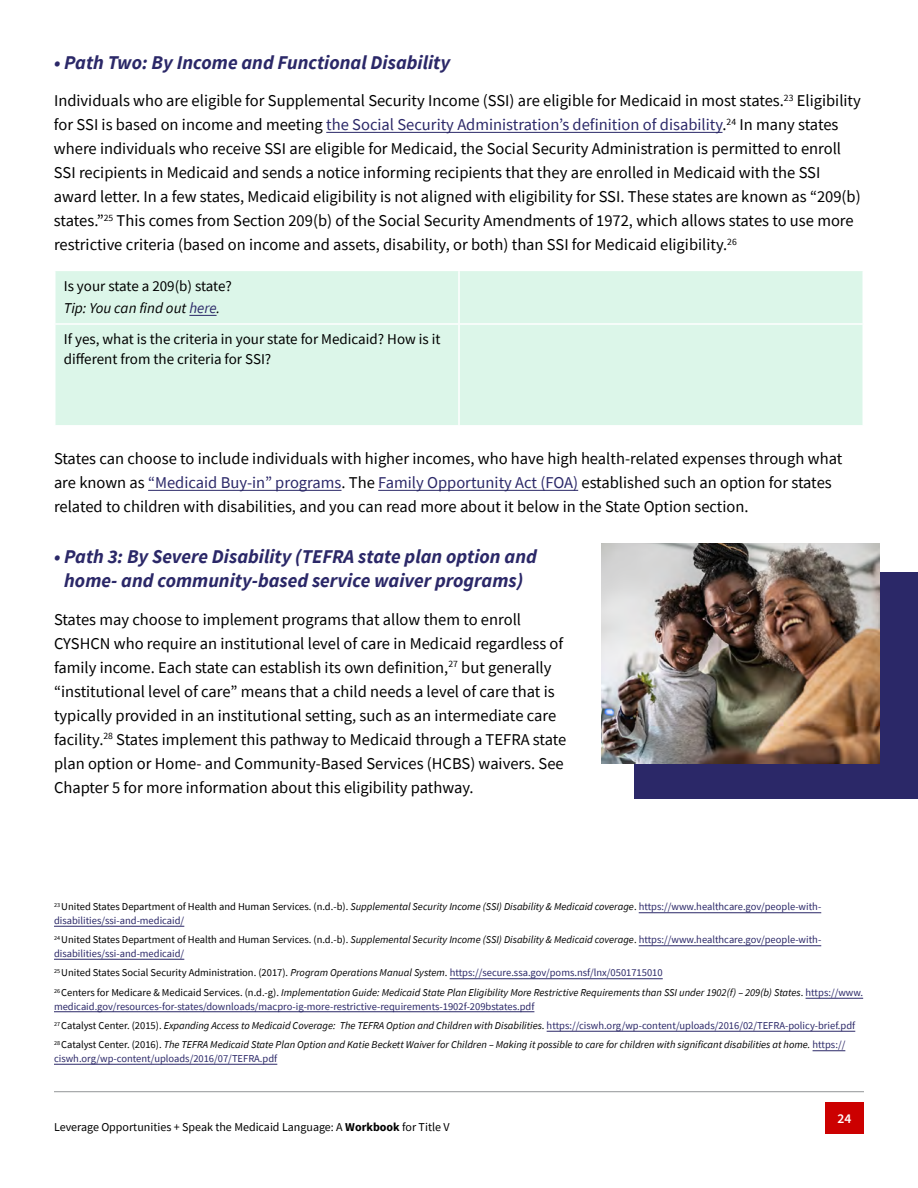
<style>
.page{position:relative;width:918px;height:1188px;background:#fff}
.page>*{position:absolute;margin:0;border:0;box-sizing:border-box;transform-origin:0 0}
.t1{font:italic 700 19.5px/24px "Source Sans Pro";color:#2b2868;text-align:center}
.Body_text{font:16.5px/24px "Source Sans Pro";color:#000}
.Question_text{font:15px/19.5px "Source Sans Pro";color:#000}
.Question_text-2{font:italic 15px "Source Sans Pro";color:#000}
.t2{font:600 13.5px "Source Sans Pro";color:#fff}
.t3{font:12px "Source Sans Pro";color:#000}
.Footnote{font:10.5px/13.5px "Source Sans Pro";color:#2b2868}
.Footnote-2{font:italic 10.5px/13.5px "Source Sans Pro";color:#000}
.Footnote-3{font:10.5px "Source Sans Pro";color:#000}
.s1{color:#2b2868}
.s2{color:#000}
.s3{font-style:italic;color:#000}
.s4{font-style:italic}
.s5{font-style:normal}
.s6{font-style:normal;color:#2b2868}
.s7{font-weight:700}
</style>
<div class="page">
<div style="left:825px;top:1103px;width:39px;height:31px;background:#c00"></div>
<hr style="left:54px;top:1091px;width:810px;height:1px;background:#939598">
<hr style="left:326px;top:132px;width:397px;height:1px;background:#2b2868">
<hr style="left:148px;top:490px;width:194px;height:1px;background:#2b2868">
<hr style="left:378px;top:490px;width:200px;height:1px;background:#2b2868">
<div style="left:56px;top:271px;width:806px;height:154px;background:#dcf6e9"></div>
<hr style="left:458px;top:271px;width:2px;height:52px;background:#fff">
<hr style="left:54px;top:323px;width:405px;height:2px;background:#fff">
<hr style="left:459px;top:323px;width:405px;height:2px;background:#fff">
<hr style="left:458px;top:325px;width:2px;height:100px;background:#fff">
<svg style="left:189px;top:315px;width:28px;height:1px"></svg>
<hr style="left:639px;top:912px;width:182px;height:1px;background:#2b2868">
<hr style="left:54px;top:926px;width:130px;height:1px;background:#2b2868">
<hr style="left:639px;top:945px;width:182px;height:1px;background:#2b2868">
<hr style="left:54px;top:959px;width:130px;height:1px;background:#2b2868">
<hr style="left:450px;top:978px;width:213px;height:1px;background:#2b2868">
<hr style="left:806px;top:998px;width:57px;height:1px;background:#2b2868">
<hr style="left:54px;top:1011px;width:480px;height:1px;background:#2b2868">
<hr style="left:547px;top:1031px;width:308px;height:1px;background:#2b2868">
<hr style="left:813px;top:1050px;width:32px;height:1px;background:#2b2868">
<hr style="left:54px;top:1064px;width:223px;height:1px;background:#2b2868">
<div style="left:634px;top:572px;width:284px;height:227px;background:#2b2868"></div>
<img style="left:602px;top:543px;width:277px;height:220px">
<h2 class="t1" style="left:54px;top:50px;width:398px">• Path Two: By Income and Functional Disability</h2>
<p class="Body_text" style="left:54px;top:89px;width:808px">Individuals who are eligible for Supplemental Security Income (SSI) are eligible for Medicaid in most states.<sup>23</sup> Eligibility for SSI is based on income and meeting <span class="s1">the Social Security Administration’s definition of disability</span>.<sup>24</sup> In many states where individuals who receive SSI are eligible for Medicaid, the Social Security Administration is permitted to enroll SSI recipients in Medicaid and sends a notice informing recipients that they are enrolled in Medicaid with the SSI award letter. In a few states, Medicaid eligibility is not aligned with eligibility for SSI. These states are known as “209(b) states.”<sup>25</sup> This comes from Section 209(b) of the Social Security Amendments of 1972, which allows states to use more restrictive criteria (based on income and assets, disability, or both) than SSI for Medicaid eligibility.<sup>26</sup></p>
<p class="Question_text" style="left:64px;top:276px;width:170px">Is your state a 209(b) state?</p>
<p class="Question_text-2" style="left:64px;top:299px;width:158px">Tip: You can find out <span class="s1">here</span>.</p>
<p class="Question_text" style="left:64px;top:329px;width:378px">If yes, what is the criteria in your state for Medicaid? How is it different from the criteria for SSI?</p>
<p class="Body_text" style="left:54px;top:447px;width:790px">States can choose to include individuals with higher incomes, who have high health-related expenses through what are known as <span class="s1">“Medicaid Buy-in” programs</span>. The <span class="s1">Family Opportunity Act (FOA)</span> established such an option for states related to children with disabilities, and you can read more about it below in the State Option section.</p>
<h2 class="t1" style="left:54px;top:544px;width:484px">• Path 3: By Severe Disability (TEFRA state plan option and home- and community-based service waiver programs)</h2>
<p class="Body_text" style="left:54px;top:607px;width:514px">States may choose to implement programs that allow them to enroll CYSHCN who require an institutional level of care in Medicaid regardless of family income. Each state can establish its own definition,<sup>27</sup> but generally “institutional level of care” means that a child needs a level of care that is typically provided in an institutional setting, such as an intermediate care facility.<sup>28</sup> States implement this pathway to Medicaid through a TEFRA state plan option or Home- and Community-Based Services (HCBS) waivers. See Chapter 5 for more information about this eligibility pathway.</p>
<p class="Footnote" style="left:54px;top:900px;width:769px"><sup>23</sup> <span class="s2">United States Department of Health and Human Services. (n.d.-b).</span> <span class="s3">Supplemental Security Income (SSI) Disability &amp; Medicaid coverage</span><span class="s2">.</span> https://www.healthcare.gov/people-with&shy;disabilities/ssi-and-medicaid/</p>
<p class="Footnote" style="left:54px;top:933px;width:769px"><sup>24</sup> <span class="s2">United States Department of Health and Human Services. (n.d.-b).</span> <span class="s3">Supplemental Security Income (SSI) Disability &amp; Medicaid coverage</span><span class="s2">.</span> https://www.healthcare.gov/people-with&shy;disabilities/ssi-and-medicaid/</p>
<p class="Footnote-3" style="left:54px;top:966px;width:610px"><sup>25</sup> United States Social Security Administration. (2017). <span class="s4">Program Operations Manual System</span>. <span class="s1">https://secure.ssa.gov/poms.nsf/lnx/0501715010</span></p>
<p class="Footnote" style="left:54px;top:986px;width:811px"><sup>26</sup> <span class="s2">Centers for Medicare &amp; Medicaid Services. (n.d.-g).</span> <span class="s3">Implementation Guide: Medicaid State Plan Eligibility More Restrictive Requirements than SSI under 1902(f) – 209(b) States</span><span class="s2">.</span> https://www. medicaid.gov/resources-for-states/downloads/macpro-ig-more-restrictive-requirements-1902f-209bstates.pdf</p>
<p class="Footnote-2" style="left:54px;top:1019px;width:803px"><sup>27</sup> <span class="s5">Catalyst Center. (2015).</span> Expanding Access to Medicaid Coverage: The TEFRA Option and Children with Disabilities<span class="s5">.</span> <span class="s6">https://ciswh.org/wp-content/uploads/2016/02/TEFRA-policy-brief.pdf</span></p>
<p class="Footnote-2" style="left:54px;top:1038px;width:793px"><sup>28</sup> <span class="s5">Catalyst Center. (2016).</span> The TEFRA Medicaid State Plan Option and Katie Beckett Waiver for Children – Making it possible to care for children with significant disabilities at home. <span class="s6">https:// ciswh.org/wp-content/uploads/2016/07/TEFRA.pdf</span></p>
<p class="t3" style="left:54px;top:1120px;width:397px">Leverage Opportunities + Speak the Medicaid Language: A <span class="s7">Workbook</span> for Title V</p>
<p class="t2" style="left:838px;top:1110px;width:15px">24</p>
</div>
